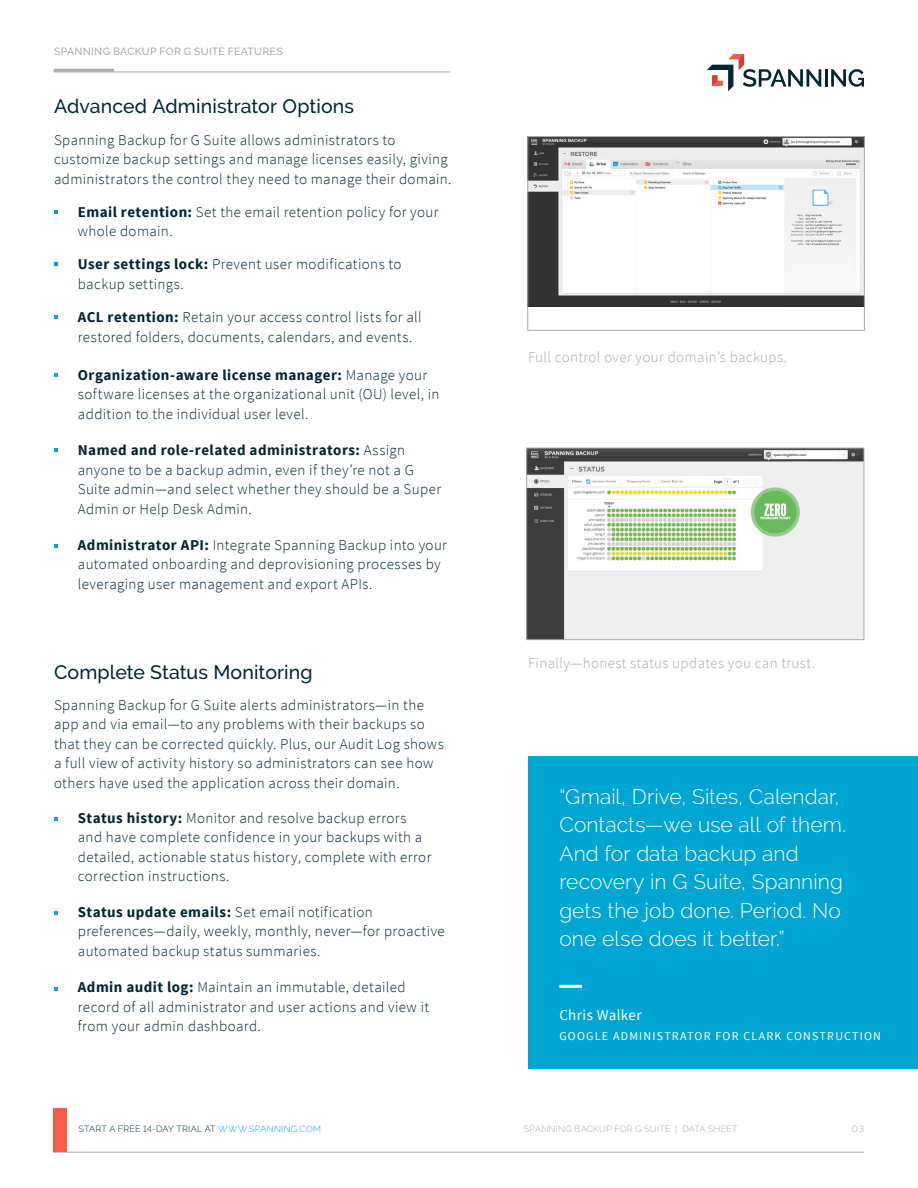
<style>
.page{position:relative;width:918px;height:1188px;background:#fff}
.page>*{position:absolute;margin:0;border:0;box-sizing:border-box;transform-origin:0 0}
.t1{font:300 21px/28.5px "Raleway";letter-spacing:.005em;color:#fff}
.t2{font:500 19.5px "Raleway";letter-spacing:.005em;color:#002635}
.t3{font:300 15px/19.5px "Source Sans Pro";letter-spacing:.025em;color:#002635}
.t4{font:300 15px "Source Sans Pro";letter-spacing:.025em;color:#aaaaab}
.t5{font:15px "Source Sans Pro";letter-spacing:.025em;color:#fff}
.t6{font:12px "Source Sans Pro";letter-spacing:.1em;color:#fff}
.t7{font:500 10.5px "Raleway";letter-spacing:.025em;color:#aaaaab}
.t8{font:300 9px "Raleway";letter-spacing:.025em;color:#002635}
.t9{font:300 9px "Raleway";letter-spacing:.03em;color:#aaaaab}
.s1{font-weight:700}
.s2{color:#00a5d3}
</style>
<div class="page">
<hr style="left:53px;top:1152px;width:811px;height:1px;background:#aaaaab">
<div style="left:53px;top:1109px;width:14px;height:43px;background:#f15d46"></div>
<svg style="left:707px;top:54px;width:114px;height:37px"></svg>
<hr style="left:825px;top:69px;width:3px;height:18px;background:#002635">
<svg style="left:831px;top:69px;width:33px;height:18px"></svg>
<svg style="left:54px;top:210px;width:4px;height:4px"></svg>
<svg style="left:54px;top:262px;width:4px;height:4px"></svg>
<svg style="left:54px;top:315px;width:4px;height:4px"></svg>
<svg style="left:54px;top:373px;width:4px;height:4px"></svg>
<svg style="left:54px;top:448px;width:4px;height:4px"></svg>
<svg style="left:54px;top:544px;width:4px;height:4px"></svg>
<svg style="left:54px;top:817px;width:4px;height:4px"></svg>
<svg style="left:54px;top:911px;width:4px;height:4px"></svg>
<svg style="left:54px;top:987px;width:4px;height:4px"></svg>
<img style="left:530px;top:138px;width:333px;height:168px">
<div style="left:528px;top:136px;width:337px;height:194px;border:1px solid #aaaaab"></div>
<img style="left:528px;top:450px;width:334px;height:188px">
<div style="left:526px;top:448px;width:338px;height:192px;border:1px solid #aaaaab"></div>
<div style="left:528px;top:756px;width:390px;height:313px;background:#00a5d2"></div>
<hr style="left:559px;top:985px;width:23px;height:3px;background:#fff">
<hr style="left:54px;top:72px;width:396px;height:1px;background:#aaaaab">
<hr style="left:54px;top:69px;width:60px;height:3px;background:#aaaaab">
<p class="t7" style="left:54px;top:45px;width:230px">SPANNING BACKUP FOR G SUITE FEATURES</p>
<h2 class="t2" style="left:54px;top:95px;width:302px">Advanced Administrator Options</h2>
<p class="t3" style="left:54px;top:130px;width:399px">Spanning Backup for G Suite allows administrators to customize backup settings and manage licenses easily, giving administrators the control they need to manage their domain.</p>
<p class="t3" style="left:78px;top:202px;width:362px"><span class="s1">Email retention:</span> Set the email retention policy for your whole domain.</p>
<p class="t3" style="left:78px;top:255px;width:325px"><span class="s1">User settings lock:</span> Prevent user modifications to backup settings.</p>
<p class="t3" style="left:78px;top:308px;width:345px"><span class="s1">ACL retention:</span> Retain your access control lists for all restored folders, documents, calendars, and events.</p>
<p class="t3" style="left:78px;top:365px;width:363px"><span class="s1">Organization-aware license manager:</span> Manage your software licenses at the organizational unit (OU) level, in addition to the individual user level.</p>
<p class="t3" style="left:78px;top:440px;width:365px"><span class="s1">Named and role-related administrators:</span> Assign anyone to be a backup admin, even if they’re not a G Suite admin—and select whether they should be a Super Admin or Help Desk Admin.</p>
<p class="t3" style="left:78px;top:535px;width:371px"><span class="s1">Administrator API:</span> Integrate Spanning Backup into your automated onboarding and deprovisioning processes by leveraging user management and export APIs.</p>
<h2 class="t2" style="left:54px;top:661px;width:260px">Complete Status Monitoring</h2>
<p class="t3" style="left:54px;top:695px;width:391px">Spanning Backup for G Suite alerts administrators—in the app and via email—to any problems with their backups so that they can be corrected quickly. Plus, our Audit Log shows a full view of activity history so administrators can see how others have used the application across their domain.</p>
<p class="t3" style="left:78px;top:808px;width:355px"><span class="s1">Status history:</span> Monitor and resolve backup errors and have complete confidence in your backups with a detailed, actionable status history, complete with error correction instructions.</p>
<p class="t3" style="left:78px;top:902px;width:368px"><span class="s1">Status update emails:</span> Set email notification preferences—daily, weekly, monthly, never—for proactive automated backup status summaries.</p>
<p class="t3" style="left:78px;top:977px;width:353px"><span class="s1">Admin audit log:</span> Maintain an immutable, detailed record of all administrator and user actions and view it from your admin dashboard.</p>
<p class="t4" style="left:528px;top:348px;width:260px">Full control over your domain’s backups.</p>
<p class="t4" style="left:528px;top:654px;width:289px">Finally—honest status updates you can trust.</p>
<h1 class="t1" style="left:559px;top:782px;width:288px">“Gmail, Drive, Sites, Calendar,<br>Contacts—we use all of them.<br>And for data backup and recovery in G Suite, Spanning gets the job done. Period. No one else does it better.”</h1>
<p class="t5" style="left:559px;top:1006px;width:84px">Chris Walker</p>
<p class="t6" style="left:559px;top:1029px;width:323px">GOOGLE ADMINISTRATOR FOR CLARK CONSTRUCTION</p>
<p class="t8" style="left:78px;top:1124px;width:244px">START A FREE 14-DAY TRIAL AT <span class="s2">WWW.SPANNING.COM</span></p>
<p class="t9" style="left:524px;top:1124px;width:215px">SPANNING BACKUP FOR G SUITE | DATA SHEET</p>
<p class="t9" style="left:852px;top:1124px;width:14px">03</p>
</div>
